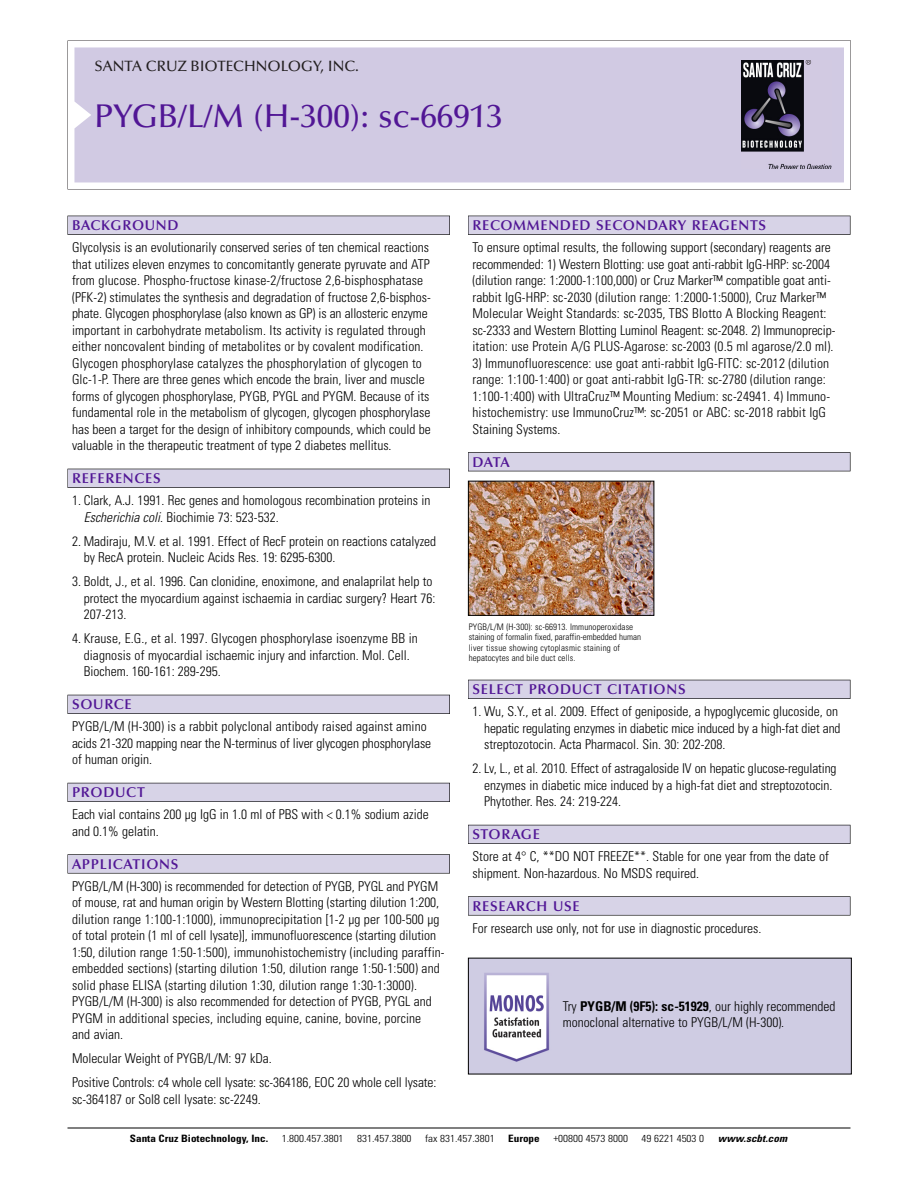
<style>
.page{position:relative;width:918px;height:1188px;background:#fff}
.page>*{position:absolute;margin:0;border:0;box-sizing:border-box;transform-origin:0 0}
.t1{font:500 33px "Optima";color:#511695}
.t2{font:500 15px "Optima";color:#231f20}
.t3{font:600 14.25px "Optima";letter-spacing:.05em;color:#511695}
.t4{font:300 condensed 13.5px/16.5px "Univers";color:#000}
.t5{font:300 condensed 10.2px "Univers";color:#000;scale:1.1 1}
.t6{font:700 condensed 10.2px "Univers";color:#000;scale:1.1 1}
.t7{font:italic 700 condensed 10.2px "Univers";letter-spacing:.005em;color:#000;scale:1.1 1}
.t8{font:300 condensed 9px/10.5px "Univers";letter-spacing:.015em;color:#000}
.s1{font-style:italic}
.s2{font-weight:700}
</style>
<div class="page">
<svg style="left:68px;top:40px;width:783px;height:149px"></svg>
<div style="left:74px;top:47px;width:770px;height:135px;background:#d1cae3"></div>
<img style="left:741px;top:60px;width:90px;height:108px">
<div style="left:68px;top:216px;width:382px;height:19px;background:#525155"></div>
<div style="left:68px;top:216px;width:381px;height:18px;background:#d7d3e7"></div>
<div style="left:68px;top:469px;width:382px;height:19px;background:#515055"></div>
<div style="left:68px;top:469px;width:381px;height:18px;background:#d7d3e7"></div>
<div style="left:68px;top:695px;width:382px;height:19px;background:#525158"></div>
<div style="left:68px;top:695px;width:381px;height:18px;background:#d7d3e7"></div>
<div style="left:68px;top:783px;width:382px;height:19px;background:#54535a"></div>
<div style="left:68px;top:783px;width:381px;height:18px;background:#d7d3e7"></div>
<svg style="left:68px;top:854px;width:382px;height:20px"></svg>
<div style="left:68px;top:855px;width:381px;height:18px;background:#d7d3e7"></div>
<div style="left:468px;top:216px;width:382px;height:19px;background:#525155"></div>
<div style="left:468px;top:216px;width:382px;height:18px;background:#d7d3e7"></div>
<div style="left:468px;top:452px;width:382px;height:19px;background:#525155"></div>
<div style="left:468px;top:453px;width:382px;height:18px;background:#d7d3e7"></div>
<div style="left:468px;top:680px;width:382px;height:19px;background:#525158"></div>
<div style="left:468px;top:680px;width:382px;height:18px;background:#d7d3e7"></div>
<div style="left:468px;top:825px;width:382px;height:19px;background:#54535a"></div>
<div style="left:468px;top:825px;width:382px;height:18px;background:#d7d3e7"></div>
<svg style="left:468px;top:896px;width:382px;height:20px"></svg>
<div style="left:468px;top:897px;width:382px;height:18px;background:#d7d3e7"></div>
<hr style="left:68px;top:1128px;width:782px;height:1px;background:#000">
<img style="left:470px;top:483px;width:182px;height:131px">
<div style="left:468px;top:481px;width:186px;height:135px;border:1px solid #000"></div>
<img style="left:470px;top:960px;width:380px;height:112px">
<p class="t2" style="left:94px;top:61px;width:266px">SANTA CRUZ BIOTECHNOLOGY, INC.</p>
<h1 class="t1" style="left:94px;top:103px;width:410px">PYGB/L/M (H-300): sc-66913</h1>
<p class="t3" style="left:72px;top:219px;width:108px">BACKGROUND</p>
<p class="t4" style="left:72px;top:240px;width:360px">Glycolysis is an evolutionarily conserved series of ten chemical reactions that utilizes eleven enzymes to concomitantly generate pyruvate and ATP from glucose. Phospho-fructose kinase-2/fructose 2,6-bisphosphatase (PFK-2) stimulates the synthesis and degradation of fructose 2,6-bisphos&shy;phate. Glycogen phosphorylase (also known as GP) is an allosteric enzyme important in carbohydrate metabolism. Its activity is regulated through either noncovalent binding of metabolites or by covalent modification.<br>Glycogen phosphorylase catalyzes the phosphorylation of glycogen to Glc-1-P. There are three genes which encode the brain, liver and muscle forms of glycogen phosphorylase, PYGB, PYGL and PYGM. Because of its fundamental role in the metabolism of glycogen, glycogen phosphorylase has been a target for the design of inhibitory compounds, which could be valuable in the therapeutic treatment of type 2 diabetes mellitus.</p>
<p class="t3" style="left:72px;top:473px;width:90px">REFERENCES</p>
<p class="t4" style="left:84px;top:493px;width:348px;text-indent:-12px">1. Clark, A.J. 1991. Rec genes and homologous recombination proteins in<br><span class="s1">Escherichia coli</span>. Biochimie 73: 523-532.</p>
<p class="t4" style="left:84px;top:534px;width:354px;text-indent:-12px">2. Madiraju, M.V. et al. 1991. Effect of RecF protein on reactions catalyzed by RecA protein. Nucleic Acids Res. 19: 6295-6300.</p>
<p class="t4" style="left:84px;top:574px;width:353px;text-indent:-12px">3. Boldt, J., et al. 1996. Can clonidine, enoximone, and enalaprilat help to protect the myocardium against ischaemia in cardiac surgery? Heart 76:<br>207-213.</p>
<p class="t4" style="left:84px;top:631px;width:336px;text-indent:-12px">4. Krause, E.G., et al. 1997. Glycogen phosphorylase isoenzyme BB in diagnosis of myocardial ischaemic injury and infarction. Mol. Cell.<br>Biochem. 160-161: 289-295.</p>
<p class="t3" style="left:72px;top:699px;width:61px">SOURCE</p>
<p class="t4" style="left:72px;top:719px;width:361px">PYGB/L/M (H-300) is a rabbit polyclonal antibody raised against amino acids 21-320 mapping near the N-terminus of liver glycogen phosphorylase of human origin.</p>
<p class="t3" style="left:72px;top:787px;width:74px">PRODUCT</p>
<p class="t4" style="left:72px;top:807px;width:358px">Each vial contains 200 µg IgG in 1.0 ml of PBS with &lt; 0.1% sodium azide and 0.1% gelatin.</p>
<p class="t3" style="left:72px;top:858px;width:108px">APPLICATIONS</p>
<p class="t4" style="left:72px;top:879px;width:374px">PYGB/L/M (H-300) is recommended for detection of PYGB, PYGL and PYGM of mouse, rat and human origin by Western Blotting (starting dilution 1:200, dilution range 1:100-1:1000), immunoprecipitation [1-2 µg per 100-500 µg of total protein (1 ml of cell lysate)], immunofluorescence (starting dilution 1:50, dilution range 1:50-1:500), immunohistochemistry (including paraffin&shy;embedded sections) (starting dilution 1:50, dilution range 1:50-1:500) and solid phase ELISA (starting dilution 1:30, dilution range 1:30-1:3000).<br>PYGB/L/M (H-300) is also recommended for detection of PYGB, PYGL and PYGM in additional species, including equine, canine, bovine, porcine<br>and avian.</p>
<p class="t4" style="left:72px;top:1048px;width:366px;line-height:24px">Molecular Weight of PYGB/L/M: 97 kDa.<br>Positive Controls: c4 whole cell lysate: sc-364186, EOC 20 whole cell lysate:</p>
<p class="t4" style="left:72px;top:1092px;width:190px">sc-364187 or Sol8 cell lysate: sc-2249.</p>
<p class="t3" style="left:473px;top:219px;width:295px">RECOMMENDED SECONDARY REAGENTS</p>
<p class="t4" style="left:473px;top:240px;width:364px">To ensure optimal results, the following support (secondary) reagents are recommended: 1) Western Blotting: use goat anti-rabbit IgG-HRP: sc-2004 (dilution range: 1:2000-1:100,000) or Cruz Marker™ compatible goat anti&shy;rabbit IgG-HRP: sc-2030 (dilution range: 1:2000-1:5000), Cruz Marker™ Molecular Weight Standards: sc-2035, TBS Blotto A Blocking Reagent: sc-2333 and Western Blotting Luminol Reagent: sc-2048. 2) Immunoprecip&shy;itation: use Protein A/G PLUS-Agarose: sc-2003 (0.5 ml agarose/2.0 ml).</p>
<p class="t4" style="left:473px;top:356px;width:359px">3) Immunofluorescence: use goat anti-rabbit IgG-FITC: sc-2012 (dilution range: 1:100-1:400) or goat anti-rabbit IgG-TR: sc-2780 (dilution range:<br>1:100-1:400) with UltraCruz™ Mounting Medium: sc-24941. 4) Immuno&shy;histochemistry: use ImmunoCruz™: sc-2051 or ABC: sc-2018 rabbit IgG Staining Systems.</p>
<p class="t3" style="left:473px;top:456px;width:39px">DATA</p>
<p class="t8" style="left:469px;top:622px;width:174px">PYGB/L/M (H-300): sc-66913. Immunoperoxidase staining of formalin fixed, paraffin-embedded human liver tissue showing cytoplasmic staining of hepatocytes and bile duct cells.</p>
<p class="t3" style="left:473px;top:684px;width:215px">SELECT PRODUCT CITATIONS</p>
<p class="t4" style="left:484px;top:704px;width:358px;text-indent:-12px">1. Wu, S.Y., et al. 2009. Effect of geniposide, a hypoglycemic glucoside, on hepatic regulating enzymes in diabetic mice induced by a high-fat diet and streptozotocin. Acta Pharmacol. Sin. 30: 202-208.</p>
<p class="t4" style="left:484px;top:761px;width:354px;text-indent:-12px">2. Lv, L., et al. 2010. Effect of astragaloside IV on hepatic glucose-regulating enzymes in diabetic mice induced by a high-fat diet and streptozotocin.<br>Phytother. Res. 24: 219-224.</p>
<p class="t3" style="left:473px;top:829px;width:69px">STORAGE</p>
<p class="t4" style="left:473px;top:849px;width:358px">Store at 4° C, **DO NOT FREEZE**. Stable for one year from the date of shipment. Non-hazardous. No MSDS required.</p>
<p class="t3" style="left:473px;top:900px;width:109px">RESEARCH USE</p>
<p class="t4" style="left:473px;top:921px;width:290px">For research use only, not for use in diagnostic procedures.</p>
<p class="t4" style="left:563px;top:999px;width:274px">Try <span class="s2">PYGB/M (9F5): sc-51929</span>, our highly recommended monoclonal alternative to PYGB/L/M (H-300).</p>
<p class="t6" style="left:130px;top:1135px;width:127px">Santa Cruz Biotechnology, Inc.</p>
<p class="t5" style="left:282px;top:1135px;width:58px">1.800.457.3801</p>
<p class="t5" style="left:357px;top:1135px;width:51px">831.457.3800</p>
<p class="t5" style="left:425px;top:1135px;width:65px">fax 831.457.3801</p>
<p class="t6" style="left:508px;top:1135px;width:30px">Europe</p>
<p class="t5" style="left:553px;top:1135px;width:69px">+00800 4573 8000</p>
<p class="t5" style="left:642px;top:1135px;width:58px">49 6221 4503 0</p>
<p class="t7" style="left:718px;top:1135px;width:64px">www.scbt.com</p>
</div>
